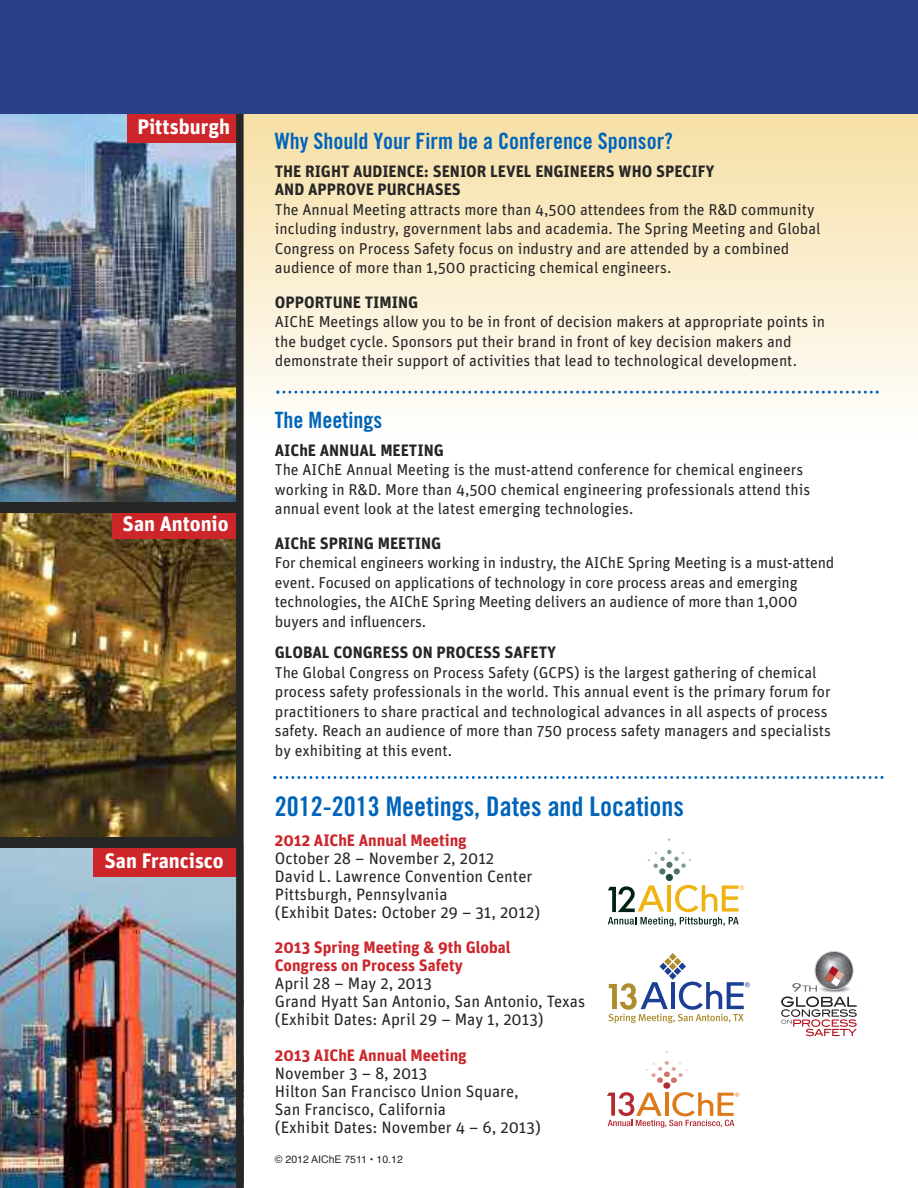
<style>
.page{position:relative;width:918px;height:1188px;background:#fff}
.page>*{position:absolute;margin:0;border:0;box-sizing:border-box;transform-origin:0 0}
.t1{font:27px "Trade Gothic LT Std Bd Cn 20";color:#0064ba}
.t2{font:22.5px "Trade Gothic LT Std Bd Cn 20";color:#0064ba}
.t3{font:700 21px "Unit";color:#fff}
.t4{font:16.5px/18px "Unit";color:#272627}
.t5{font:700 16.5px/18.8px "Unit";color:#272627}
.t6{font:700 16.5px/18px "Unit";color:#cc262b}
.t7{font:15.75px/19.5px "Unit";color:#272627}
.t8{font:10.5px "Helvetica";color:#272627}
</style>
<div class="page">
<svg style="left:244px;top:113px;width:674px;height:289px"></svg>
<img style="left:0;top:113px;width:236px;height:389px">
<img style="left:0;top:848px;width:236px;height:340px">
<svg style="left:276px;top:391px;width:603px;height:3px"></svg>
<svg style="left:273px;top:776px;width:611px;height:3px"></svg>
<div style="left:93px;top:848px;width:144px;height:29px;background:#cc262b"></div>
<svg style="left:608px;top:953px;width:142px;height:70px"></svg>
<div style="left:663px;top:1082px;width:7px;height:7px;background:#b32a33;border-radius:50%"></div>
<svg style="left:646px;top:1061px;width:42px;height:22px"></svg>
<svg style="left:607px;top:1092px;width:132px;height:36px"></svg>
<div style="left:127px;top:113px;width:110px;height:29px;background:#cc262b"></div>
<img style="left:0;top:512px;width:236px;height:326px">
<div style="left:236px;top:109px;width:8px;height:1079px;background:#272627"></div>
<div style="left:112px;top:509px;width:124px;height:29px;background:#cc262b"></div>
<div style="left:0;top:838px;width:238px;height:10px;background:#272627"></div>
<div style="left:0;top:502px;width:241px;height:10px;background:#272627"></div>
<div style="left:0;top:0;width:918px;height:113px;background:#2b4089"></div>
<div style="left:666px;top:874px;width:7px;height:7px;background:#224e3f;border-radius:50%"></div>
<div style="left:659px;top:868px;width:6px;height:7px;background:#507465;border-radius:50%"></div>
<div style="left:674px;top:868px;width:6px;height:7px;background:#507465;border-radius:50%"></div>
<svg style="left:648px;top:850px;width:43px;height:18px"></svg>
<svg style="left:608px;top:885px;width:136px;height:41px"></svg>
<svg style="left:781px;top:951px;width:76px;height:85px"></svg>
<h3 class="t3" style="left:137px;top:119px;width:94px">Pittsburgh</h3>
<h3 class="t3" style="left:123px;top:516px;width:108px">San Antonio</h3>
<h3 class="t3" style="left:105px;top:854px;width:121px">San Francisco</h3>
<h2 class="t2" style="left:275px;top:133px;width:400px">Why Should Your Firm be a Conference Sponsor?</h2>
<p class="t5" style="left:275px;top:163px;width:441px">THE RIGHT AUDIENCE: SENIOR LEVEL ENGINEERS WHO SPECIFY<br>AND APPROVE PURCHASES</p>
<p class="t7" style="left:275px;top:201px;width:547px">The Annual Meeting attracts more than 4,500 attendees from the R&amp;D community including industry, government labs and academia. The Spring Meeting and Global Congress on Process Safety focus on industry and are attended by a combined audience of more than 1,500 practicing chemical engineers.</p>
<p class="t5" style="left:275px;top:294px;width:145px">OPPORTUNE TIMING</p>
<p class="t7" style="left:275px;top:314px;width:552px">AIChE Meetings allow you to be in front of decision makers at appropriate points in the budget cycle. Sponsors put their brand in front of key decision makers and demonstrate their support of activities that lead to technological development.</p>
<h2 class="t2" style="left:275px;top:412px;width:109px">The Meetings</h2>
<p class="t5" style="left:275px;top:442px;width:170px">AIChE ANNUAL MEETING</p>
<p class="t7" style="left:275px;top:462px;width:537px">The AIChE Annual Meeting is the must-attend conference for chemical engineers working in R&amp;D. More than 4,500 chemical engineering professionals attend this annual event look at the latest emerging technologies.</p>
<p class="t5" style="left:275px;top:535px;width:168px">AIChE SPRING MEETING</p>
<p class="t7" style="left:275px;top:555px;width:561px">For chemical engineers working in industry, the AIChE Spring Meeting is a must-attend event. Focused on applications of technology in core process areas and emerging technologies, the AIChE Spring Meeting delivers an audience of more than 1,000 buyers and influencers.</p>
<p class="t5" style="left:275px;top:645px;width:283px">GLOBAL CONGRESS ON PROCESS SAFETY</p>
<p class="t7" style="left:275px;top:664px;width:558px">The Global Congress on Process Safety (GCPS) is the largest gathering of chemical process safety professionals in the world. This annual event is the primary forum for practitioners to share practical and technological advances in all aspects of process safety. Reach an audience of more than 750 process safety managers and specialists by exhibiting at this event.</p>
<h1 class="t1" style="left:275px;top:797px;width:411px">2012-2013 Meetings, Dates and Locations</h1>
<p class="t6" style="left:275px;top:833px;width:193px">2012 AIChE Annual Meeting</p>
<p class="t4" style="left:275px;top:851px;width:267px">October 28 – November 2, 2012<br>David L. Lawrence Convention Center<br>Pittsburgh, Pennsylvania<br>(Exhibit Dates: October 29 – 31, 2012)</p>
<p class="t6" style="left:275px;top:940px;width:237px">2013 Spring Meeting &amp; 9th Global<br>Congress on Process Safety</p>
<p class="t4" style="left:275px;top:976px;width:312px">April 28 – May 2, 2013<br>Grand Hyatt San Antonio, San Antonio, Texas (Exhibit Dates: April 29 – May 1, 2013)</p>
<p class="t6" style="left:275px;top:1048px;width:193px">2013 AIChE Annual Meeting</p>
<p class="t4" style="left:275px;top:1066px;width:267px">November 3 – 8, 2013<br>Hilton San Francisco Union Square,<br>San Francisco, California<br>(Exhibit Dates: November 4 – 6, 2013)</p>
<p class="t8" style="left:275px;top:1155px;width:129px">© 2012 AIChE 7511 • 10.12</p>
</div>
